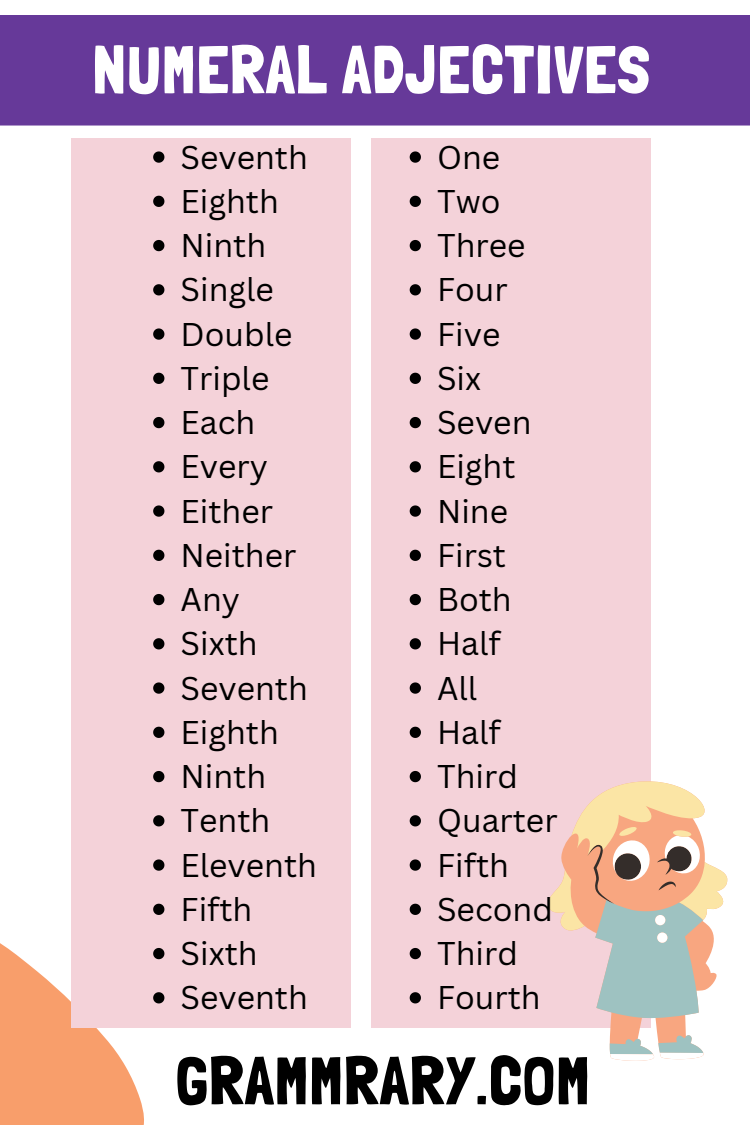
<style>
.page{position:relative;width:750px;height:1125px;background:#fff}
.page>*{position:absolute;margin:0;border:0;box-sizing:border-box;transform-origin:0 0}
.t1{font:67.8px "Londrina Solid";letter-spacing:.01em;color:#fff}
.t2{font:67.7px "Londrina Solid";letter-spacing:.01em;color:#000}
.t3{font:32px "Canva Sans";color:#000}
</style>
<div class="page">
<div style="left:0;top:15px;width:750px;height:111px;background:#663999"></div>
<div style="left:371px;top:138px;width:280px;height:890px;background:#f4d2d9"></div>
<svg style="left:548px;top:781px;width:179px;height:280px"></svg>
<div style="left:71px;top:138px;width:280px;height:890px;background:#f4d2d9"></div>
<svg style="left:153px;top:151px;width:11px;height:12px"></svg>
<svg style="left:153px;top:196px;width:11px;height:11px"></svg>
<svg style="left:153px;top:240px;width:11px;height:11px"></svg>
<svg style="left:153px;top:284px;width:11px;height:11px"></svg>
<svg style="left:153px;top:328px;width:11px;height:12px"></svg>
<svg style="left:153px;top:373px;width:11px;height:11px"></svg>
<svg style="left:153px;top:417px;width:11px;height:11px"></svg>
<svg style="left:153px;top:461px;width:11px;height:11px"></svg>
<svg style="left:153px;top:505px;width:11px;height:12px"></svg>
<svg style="left:153px;top:550px;width:11px;height:11px"></svg>
<svg style="left:153px;top:594px;width:11px;height:11px"></svg>
<svg style="left:153px;top:638px;width:11px;height:11px"></svg>
<svg style="left:153px;top:682px;width:11px;height:12px"></svg>
<svg style="left:153px;top:727px;width:11px;height:11px"></svg>
<svg style="left:153px;top:771px;width:11px;height:11px"></svg>
<svg style="left:153px;top:815px;width:11px;height:11px"></svg>
<svg style="left:153px;top:859px;width:11px;height:12px"></svg>
<svg style="left:0;top:904px;width:164px;height:221px"></svg>
<svg style="left:410px;top:151px;width:11px;height:12px"></svg>
<svg style="left:410px;top:196px;width:11px;height:11px"></svg>
<svg style="left:410px;top:240px;width:11px;height:11px"></svg>
<svg style="left:410px;top:284px;width:11px;height:11px"></svg>
<svg style="left:410px;top:328px;width:11px;height:12px"></svg>
<svg style="left:410px;top:373px;width:11px;height:11px"></svg>
<svg style="left:410px;top:417px;width:11px;height:11px"></svg>
<svg style="left:410px;top:461px;width:11px;height:11px"></svg>
<svg style="left:410px;top:505px;width:11px;height:12px"></svg>
<svg style="left:410px;top:550px;width:11px;height:11px"></svg>
<svg style="left:410px;top:594px;width:11px;height:11px"></svg>
<svg style="left:410px;top:638px;width:11px;height:11px"></svg>
<svg style="left:410px;top:682px;width:11px;height:12px"></svg>
<svg style="left:410px;top:727px;width:11px;height:11px"></svg>
<svg style="left:410px;top:771px;width:11px;height:11px"></svg>
<svg style="left:410px;top:815px;width:11px;height:11px"></svg>
<svg style="left:410px;top:859px;width:11px;height:12px"></svg>
<svg style="left:410px;top:904px;width:11px;height:11px"></svg>
<svg style="left:410px;top:948px;width:11px;height:11px"></svg>
<svg style="left:410px;top:992px;width:11px;height:11px"></svg>
<p class="t1" style="left:92px;top:29px;width:559px">NUMERAL ADJECTIVES</p>
<p class="t3" style="left:181px;top:135px;width:129px">Seventh</p>
<p class="t3" style="left:181px;top:179px;width:100px">Eighth</p>
<p class="t3" style="left:181px;top:223px;width:87px">Ninth</p>
<p class="t3" style="left:181px;top:267px;width:95px">Single</p>
<p class="t3" style="left:181px;top:312px;width:113px">Double</p>
<p class="t3" style="left:181px;top:356px;width:90px">Triple</p>
<p class="t3" style="left:181px;top:400px;width:76px">Each</p>
<p class="t3" style="left:181px;top:444px;width:89px">Every</p>
<p class="t3" style="left:181px;top:489px;width:94px">Either</p>
<p class="t3" style="left:181px;top:533px;width:117px">Neither</p>
<p class="t3" style="left:181px;top:577px;width:61px">Any</p>
<p class="t3" style="left:181px;top:621px;width:79px">Sixth</p>
<p class="t3" style="left:181px;top:666px;width:129px">Seventh</p>
<p class="t3" style="left:181px;top:710px;width:100px">Eighth</p>
<p class="t3" style="left:181px;top:754px;width:87px">Ninth</p>
<p class="t3" style="left:181px;top:798px;width:91px">Tenth</p>
<p class="t3" style="left:181px;top:843px;width:138px">Eleventh</p>
<p class="t3" style="left:181px;top:887px;width:73px">Fifth</p>
<p class="t3" style="left:181px;top:931px;width:79px">Sixth</p>
<p class="t3" style="left:181px;top:975px;width:129px">Seventh</p>
<p class="t3" style="left:437px;top:135px;width:65px">One</p>
<p class="t3" style="left:437px;top:179px;width:65px">Two</p>
<p class="t3" style="left:437px;top:223px;width:90px">Three</p>
<p class="t3" style="left:437px;top:267px;width:72px">Four</p>
<p class="t3" style="left:437px;top:312px;width:65px">Five</p>
<p class="t3" style="left:437px;top:356px;width:46px">Six</p>
<p class="t3" style="left:437px;top:400px;width:96px">Seven</p>
<p class="t3" style="left:437px;top:444px;width:80px">Eight</p>
<p class="t3" style="left:437px;top:489px;width:73px">Nine</p>
<p class="t3" style="left:437px;top:533px;width:71px">First</p>
<p class="t3" style="left:437px;top:577px;width:76px">Both</p>
<p class="t3" style="left:437px;top:621px;width:65px">Half</p>
<p class="t3" style="left:437px;top:666px;width:42px">All</p>
<p class="t3" style="left:437px;top:710px;width:65px">Half</p>
<p class="t3" style="left:437px;top:754px;width:82px">Third</p>
<p class="t3" style="left:437px;top:798px;width:122px">Quarter</p>
<p class="t3" style="left:437px;top:843px;width:73px">Fifth</p>
<p class="t3" style="left:437px;top:887px;width:117px">Second</p>
<p class="t3" style="left:437px;top:931px;width:82px">Third</p>
<p class="t3" style="left:437px;top:975px;width:105px">Fourth</p>
<h1 class="t2" style="left:176px;top:1040px;width:416px">GRAMMRARY.COM</h1>
</div>
